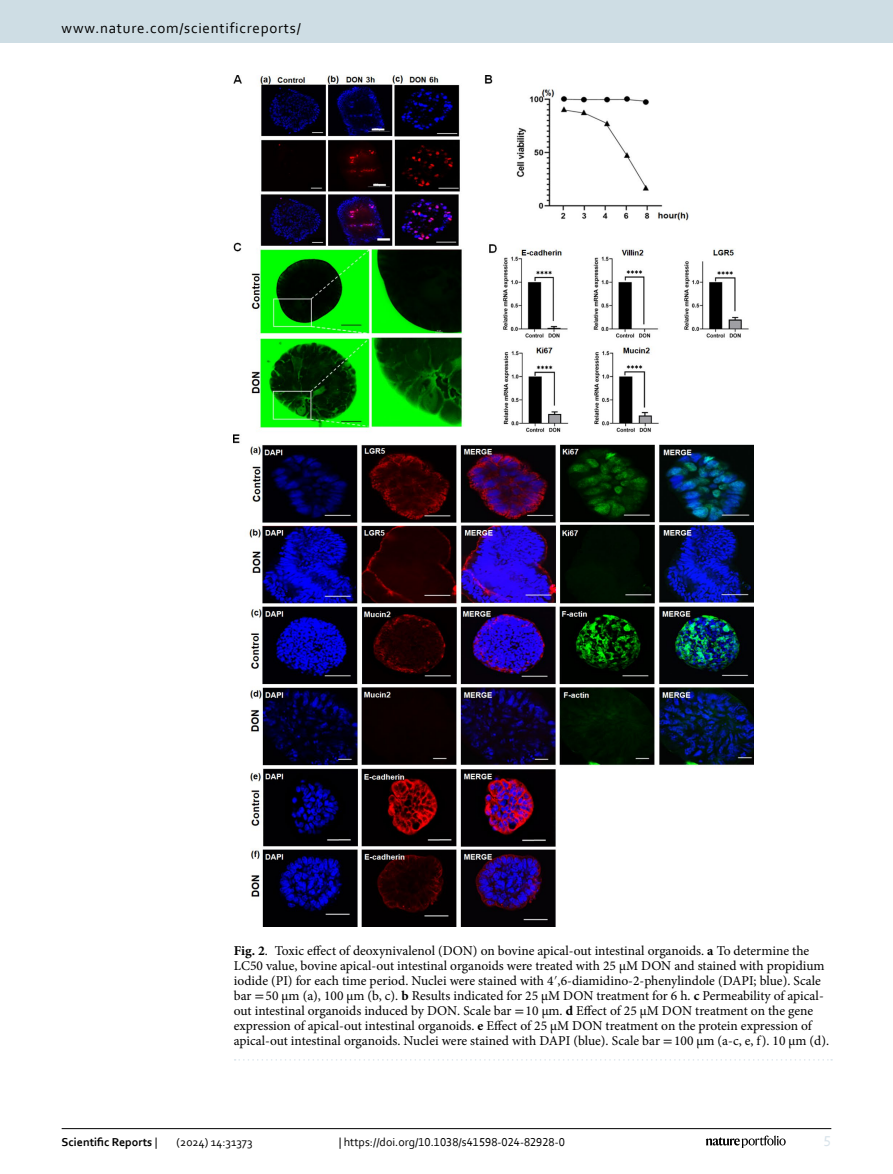
<style>
.page{position:relative;width:893px;height:1174px;background:#fff}
.page>*{position:absolute;margin:0;border:0;box-sizing:border-box;transform-origin:0 0}
.t1{font:15px "Corbel";letter-spacing:.05em;color:#000}
.t2{font:15px "Corbel";color:#d9e4eb}
.Figure_Caption{font:13.5px/15px "Minion Pro";color:#000}
.t3{font:12px "Corbel";color:#000}
.t4{font:700 12px "Corbel";color:#000}
.s1{font-weight:700}
.s2{font-family:"STIX"}
.s3{font-weight:400}
</style>
<div class="page">
<img style="left:234px;top:76px;width:519px;height:850px">
<svg style="left:235px;top:1059px;width:597px;height:1px"></svg>
<hr style="left:62px;top:1128px;width:769px;height:1px;background:#000">
<svg style="left:706px;top:1135px;width:80px;height:12px"></svg>
<div style="left:0;top:0;width:893px;height:43px;background:#cedde4"></div>
<p class="t1" style="left:62px;top:18px;width:241px">www.nature.com/scientificreports/</p>
<p class="Figure_Caption" style="left:234px;top:942px;width:597px"><span class="s1">Fig. 2</span>. Toxic effect of deoxynivalenol (DON) on bovine apical-out intestinal organoids. <span class="s1">a</span> To determine the LC50 value, bovine apical-out intestinal organoids were treated with 25 µM DON and stained with propidium iodide (PI) for each time period. Nuclei were stained with 4<span class="s2">′</span>,6-diamidino-2-phenylindole (DAPI; blue). Scale bar <span class="s2">=</span>50 μm (a), 100 μm (b, c). <span class="s1">b</span> Results indicated for 25 µM DON treatment for 6 h. <span class="s1">c</span> Permeability of apical&shy;out intestinal organoids induced by DON. Scale bar <span class="s2">=</span>10 μm. <span class="s1">d</span> Effect of 25 µM DON treatment on the gene expression of apical-out intestinal organoids. <span class="s1">e</span> Effect of 25 µM DON treatment on the protein expression of apical-out intestinal organoids. Nuclei were stained with DAPI (blue). Scale bar <span class="s2">=</span>100 μm (a-c, e, f). 10 μm (d).</p>
<p class="t4" style="left:62px;top:1134px;width:97px">Scientific Reports <span class="s3">|</span></p>
<p class="t3" style="left:177px;top:1134px;width:77px">(2024) 14:31373</p>
<p class="t3" style="left:339px;top:1134px;width:228px">| https://doi.org/10.1038/s41598-024-82928-0</p>
<p class="t2" style="left:824px;top:1132px;width:9px">5</p>
</div>
